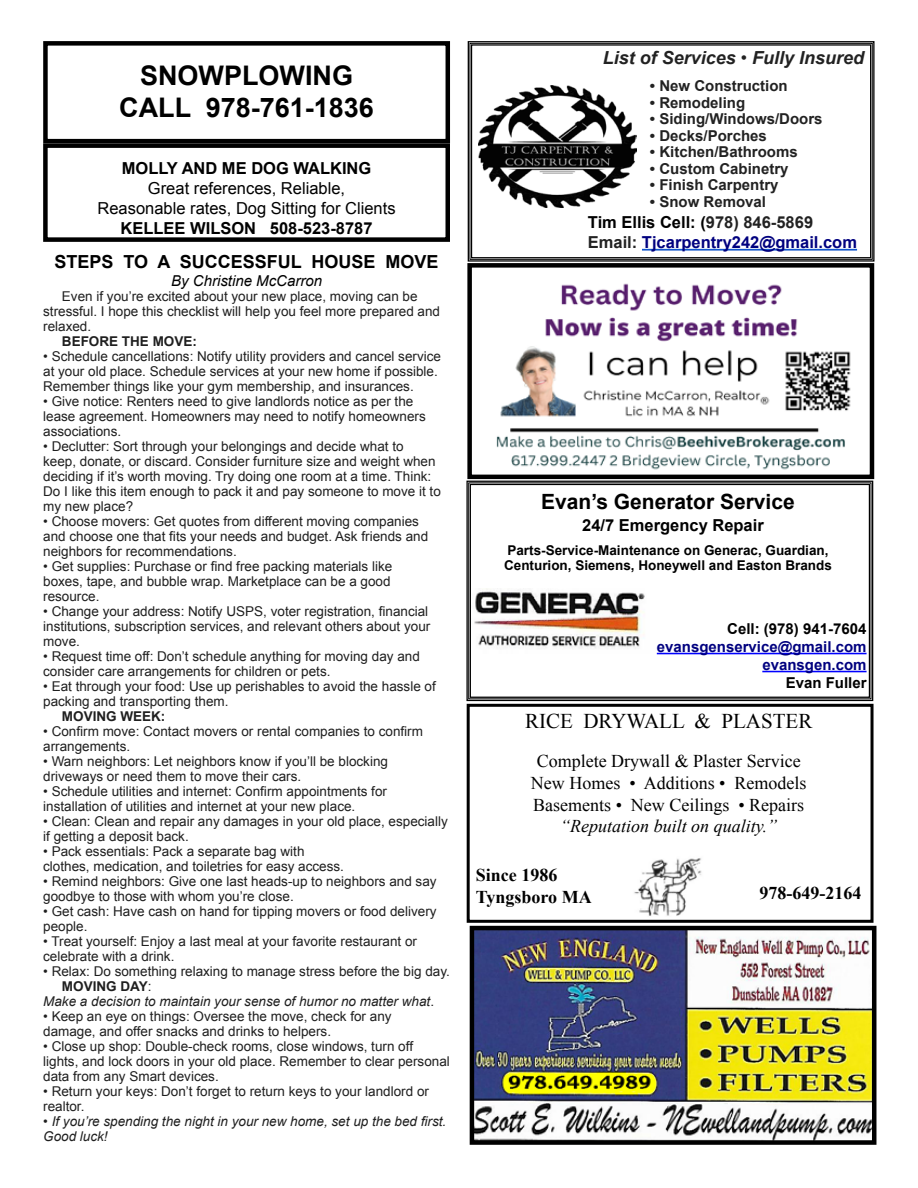
<style>
.page{position:relative;width:918px;height:1188px;background:#fff}
.page>*{position:absolute;margin:0;border:0;box-sizing:border-box;transform-origin:0 0}
.t1{font:700 27px/32.4px "Arial";color:#000;text-align:center}
.t2{font:700 21px "Arial";color:#000}
.t3{font:21px "Times New Roman";color:#000}
.t4{font:18px/21.6px "Times New Roman";color:#000;text-align:center}
.t5{font:700 18px/21.6px "Times New Roman";color:#000}
.t6{font:700 18px "Arial";color:#000}
.t7{font:italic 700 18px "Arial";color:#222}
.t8{font:16.5px/19.8px "Arial";color:#000;text-align:center}
.t9{font:700 16.5px/19.8px "Arial";color:#00007f}
.t10{font:700 16.5px "Arial";color:#000}
.t11{font:700 15px "Arial";color:#222}
.t12{font:700 15px/18px "Arial";color:#00007f;text-align:right}
.t13{font:italic 15px "Arial";color:#000}
.t14{font:13.5px/15px "Arial";color:#1f1f1f}
.t15{font:italic 13.5px/15px "Arial";color:#1f1f1f}
.t16{font:700 13.5px/15px "Arial";color:#000}
.t17{font:700 13.5px "Arial";color:#1f1f1f}
.s1{font-weight:700}
.s2{font-weight:400}
.s3{font-style:normal}
.s4{font-weight:400;font-style:normal}
.s5{color:#000}
.s6{color:#222}
.s7{font-style:italic}
</style>
<div class="page">
<img style="left:634px;top:858px;width:68px;height:58px">
<div style="left:467px;top:704px;width:407px;height:219px;border:3px solid #000"></div>
<img style="left:475px;top:931px;width:396px;height:209px">
<div style="left:470px;top:926px;width:406px;height:219px;border:4px solid #000"></div>
<img style="left:496px;top:283px;width:355px;height:187px">
<div style="left:467px;top:263px;width:407px;height:216px;border:4px solid #000"></div>
<svg style="left:466px;top:480px;width:408px;height:222px"></svg>
<div style="left:470px;top:484px;width:400px;height:214px;border:1px solid #000"></div>
<img style="left:472px;top:589px;width:177px;height:64px">
<hr style="left:657px;top:653px;width:210px;height:1px;background:#00f">
<hr style="left:762px;top:671px;width:105px;height:1px;background:#00f">
<svg style="left:467px;top:41px;width:408px;height:221px"></svg>
<div style="left:470px;top:43px;width:403px;height:217px;border:1px solid #000"></div>
<div style="left:471px;top:44px;width:400px;height:214px;border:1px solid #000"></div>
<hr style="left:642px;top:249px;width:215px;height:2px;background:#15c">
<div style="left:43px;top:143px;width:407px;height:99px;border:4px solid #000"></div>
<div style="left:43px;top:41px;width:407px;height:102px;border:4px solid #000"></div>
<p class="t1" style="left:119px;top:60px;width:256px">SNOWPLOWING<br>CALL 978-761-1836</p>
<p class="t8" style="left:98px;top:159px;width:300px"><span class="s1">MOLLY AND ME DOG WALKING<br></span>Great references, Reliable,<br>Reasonable rates, Dog Sitting for Clients<br><span class="s1">KELLEE WILSON 508-523-8787</span></p>
<p class="t6" style="left:55px;top:250px;width:386px">STEPS TO A SUCCESSFUL HOUSE MOVE</p>
<p class="t13" style="left:171px;top:271px;width:152px">By Christine McCarron</p>
<p class="t14" style="left:62px;top:289px;width:357px">Even if you’re excited about your new place, moving can be</p>
<p class="t14" style="left:43px;top:304px;width:398px">stressful. I hope this checklist will help you feel more prepared and</p>
<p class="t14" style="left:43px;top:319px;width:50px">relaxed.</p>
<p class="t17" style="left:62px;top:332px;width:137px">BEFORE THE MOVE:</p>
<p class="t14" style="left:43px;top:349px;width:399px">• Schedule cancellations: Notify utility providers and cancel service at your old place. Schedule services at your new home if possible.<br>Remember things like your gym membership, and insurances.</p>
<p class="t14" style="left:43px;top:394px;width:384px">• Give notice: Renters need to give landlords notice as per the lease agreement. Homeowners may need to notify homeowners associations.</p>
<p class="t14" style="left:43px;top:439px;width:399px">• Declutter: Sort through your belongings and decide what to<br>keep, donate, or discard. Consider furniture size and weight when deciding if it’s worth moving. Try doing one room at a time. Think:<br>Do I like this item enough to pack it and pay someone to move it to my new place?</p>
<p class="t14" style="left:43px;top:514px;width:387px">• Choose movers: Get quotes from different moving companies and choose one that fits your needs and budget. Ask friends and neighbors for recommendations.</p>
<p class="t14" style="left:43px;top:559px;width:351px">• Get supplies: Purchase or find free packing materials like boxes, tape, and bubble wrap. Marketplace can be a good resource.</p>
<p class="t14" style="left:43px;top:604px;width:389px">• Change your address: Notify USPS, voter registration, financial institutions, subscription services, and relevant others about your move.</p>
<p class="t14" style="left:43px;top:649px;width:378px">• Request time off: Don’t schedule anything for moving day and consider care arrangements for children or pets.</p>
<p class="t14" style="left:43px;top:679px;width:394px">• Eat through your food: Use up perishables to avoid the hassle of</p>
<p class="t14" style="left:43px;top:694px;width:187px">packing and transporting them.</p>
<p class="t17" style="left:62px;top:707px;width:105px">MOVING WEEK:</p>
<p class="t14" style="left:43px;top:724px;width:381px">• Confirm move: Contact movers or rental companies to confirm arrangements.</p>
<p class="t14" style="left:43px;top:754px;width:346px">• Warn neighbors: Let neighbors know if you’ll be blocking driveways or need them to move their cars.</p>
<p class="t14" style="left:43px;top:784px;width:345px">• Schedule utilities and internet: Confirm appointments for installation of utilities and internet at your new place.</p>
<p class="t14" style="left:43px;top:814px;width:406px">• Clean: Clean and repair any damages in your old place, especially if getting a deposit back.</p>
<p class="t14" style="left:43px;top:844px;width:302px">• Pack essentials: Pack a separate bag with clothes, medication, and toiletries for easy access.</p>
<p class="t14" style="left:43px;top:874px;width:395px">• Remind neighbors: Give one last heads-up to neighbors and say goodbye to those with whom you’re close.</p>
<p class="t14" style="left:43px;top:904px;width:395px">• Get cash: Have cash on hand for tipping movers or food delivery people.</p>
<p class="t14" style="left:43px;top:934px;width:375px">• Treat yourself: Enjoy a last meal at your favorite restaurant or celebrate with a drink.</p>
<p class="t14" style="left:43px;top:964px;width:408px">• Relax: Do something relaxing to manage stress before the big day.</p>
<p class="t17" style="left:62px;top:977px;width:91px">MOVING DAY<span class="s2">:</span></p>
<p class="t15" style="left:43px;top:994px;width:392px">Make a decision to maintain your sense of humor no matter what<span class="s3">.</span></p>
<p class="t14" style="left:43px;top:1009px;width:350px">• Keep an eye on things: Oversee the move, check for any damage, and offer snacks and drinks to helpers.</p>
<p class="t14" style="left:43px;top:1039px;width:408px">• Close up shop: Double-check rooms, close windows, turn off lights, and lock doors in your old place. Remember to clear personal data from any Smart devices.</p>
<p class="t14" style="left:43px;top:1084px;width:387px">• Return your keys: Don’t forget to return keys to your landlord or realtor.</p>
<p class="t15" style="left:43px;top:1114px;width:405px"><span class="s3">•</span> If you’re spending the night in your new home, set up the bed first.<br>Good luck!</p>
<p class="t7" style="left:603px;top:46px;width:263px">List of Services <span class="s4">•</span> Fully Insured</p>
<p class="t11" style="left:650px;top:76px;width:139px">• New Construction</p>
<p class="t11" style="left:650px;top:93px;width:97px">• Remodeling</p>
<p class="t11" style="left:650px;top:109px;width:174px">• Siding/Windows/Doors</p>
<p class="t11" style="left:650px;top:126px;width:118px">• Decks/Porches</p>
<p class="t11" style="left:650px;top:142px;width:149px">• Kitchen/Bathrooms</p>
<p class="t11" style="left:650px;top:159px;width:140px">• Custom Cabinetry</p>
<p class="t11" style="left:650px;top:175px;width:130px">• Finish Carpentry</p>
<p class="t11" style="left:650px;top:192px;width:118px">• Snow Removal</p>
<p class="t9" style="left:588px;top:213px;width:271px"><span class="s5">Tim Ellis Cell: (</span><span class="s6">978) 846-5869<br>Email:</span> Tjcarpentry242@gmail.com</p>
<p class="t2" style="left:541px;top:488px;width:255px">Evan’s Generator Service</p>
<p class="t10" style="left:582px;top:514px;width:183px">24/7 Emergency Repair</p>
<p class="t16" style="left:504px;top:543px;width:329px">Parts-Service-Maintenance on Generac, Guardian,<br>Centurion, Siemens, Honeywell and Easton Brands</p>
<p class="t12" style="left:657px;top:620px;width:211px"><span class="s5">Cell: (978) 941-7604 </span>evansgenservice@gmail.com evansgen.com<br><span class="s5">Evan Fuller</span></p>
<p class="t3" style="left:525px;top:707px;width:282px">Rice Drywall &amp; Plaster</p>
<p class="t4" style="left:531px;top:750px;width:277px">Complete Drywall &amp; Plaster Service New Homes • Additions • Remodels Basements • New Ceilings • Repairs <span class="s7">“Reputation built on quality.”</span></p>
<p class="t5" style="left:476px;top:864px;width:117px">Since 1986<br>Tyngsboro MA</p>
<p class="t5" style="left:759px;top:882px;width:103px">978-649-2164</p>
</div>
